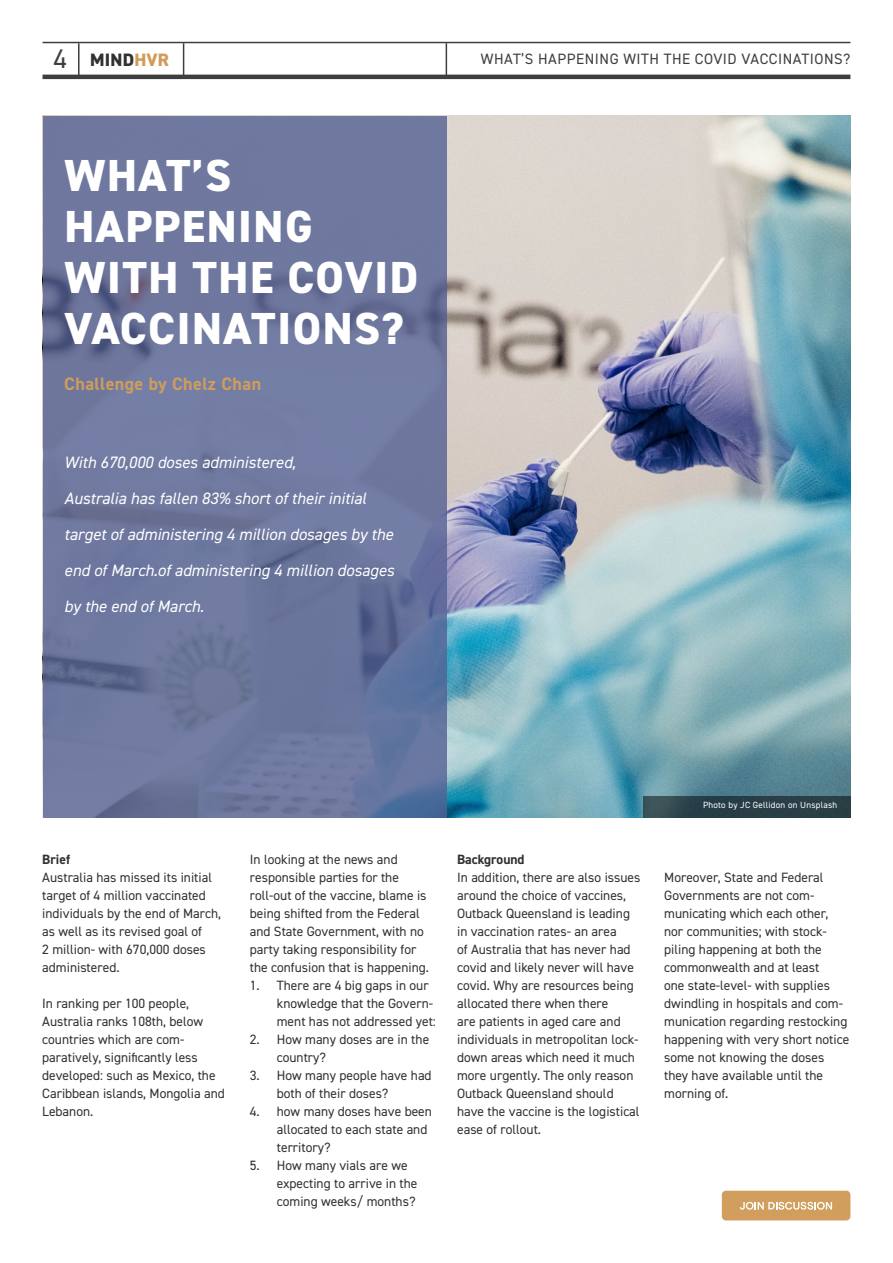
<style>
.page{position:relative;width:893px;height:1263px;background:#fff}
.page>*{position:absolute;margin:0;border:0;box-sizing:border-box;transform-origin:0 0}
._36pt_TITLE{font:800 45px/51px "DIN2014";letter-spacing:.035em;color:#fff}
.NEWSLTR{font:700 18px "DIN2014";letter-spacing:.025em;color:#d09d5c}
.t1{font:800 18px "DIN2014";letter-spacing:.01em;color:#313131}
.Body_intro{font:italic 16.5px/36px "DIN2014";color:#fff}
._36pt_TITLE-2{font:15px "DIN2014";letter-spacing:.035em;color:#3e3e3f}
.Body_intro-2{font:13.5px/18px "DIN2014";color:#313131}
.Body_intro-3{font:700 13.5px "DIN2014";color:#313131}
.NEWSLTR-2{font:9px "DIN2014";letter-spacing:.025em;color:#fff}
.s1{font-weight:400;font-size:27px;color:#3e3e3f}
.s2{color:#d09d5c}
</style>
<div class="page">
<img style="left:42px;top:116px;width:808px;height:701px">
<svg style="left:43px;top:116px;width:403px;height:701px;background:#6c769d"></svg>
<hr style="left:43px;top:42px;width:807px;height:1px;background:#3e3e3f">
<hr style="left:78px;top:43px;width:2px;height:34px;background:#3e3e3f">
<hr style="left:183px;top:43px;width:1px;height:34px;background:#3e3e3f">
<hr style="left:446px;top:43px;width:1px;height:34px;background:#3e3e3f">
<hr style="left:43px;top:75px;width:807px;height:4px;background:#3e3e3f">
<div style="left:722px;top:1191px;width:128px;height:29px;background:#d19e5e;border-radius:4px"></div>
<svg style="left:740px;top:1202px;width:92px;height:8px"></svg>
<div style="left:643px;top:796px;width:207px;height:21px;background:linear-gradient(to right,#314a51,#253941)"></div>
<h2 class="t1" style="left:54px;top:48px;width:117px"><span class="s1">4</span> MIND<span class="s2">HVR</span></h2>
<p class="_36pt_TITLE-2" style="left:481px;top:49px;width:371px">WHAT’S HAPPENING WITH THE COVID VACCINATIONS?</p>
<p class="_36pt_TITLE" style="left:65px;top:150px;width:355px">WHAT’S<br>HAPPENING<br>WITH THE COVID<br>VACCINATIONS?</p>
<p class="NEWSLTR" style="left:64px;top:372px;width:198px">Challenge by Chelz Chan</p>
<p class="Body_intro" style="left:64px;top:444px;width:331px">With 670,000 doses administered,<br>Australia has fallen 83% short of their initial target of administering 4 million dosages by the end of March.of administering 4 million dosages by the end of March.</p>
<p class="Body_intro-3" style="left:42px;top:850px;width:29px">Brief</p>
<p class="Body_intro-2" style="left:42px;top:868px;width:180px">Australia has missed its initial target of 4 million vaccinated individuals by the end of March, as well as its revised goal of<br>2 million- with 670,000 doses administered.</p>
<p class="Body_intro-2" style="left:42px;top:994px;width:184px">In ranking per 100 people,<br>Australia ranks 108th, below countries which are com&shy;paratively, significantly less developed: such as Mexico, the<br>Caribbean islands, Mongolia and<br>Lebanon.</p>
<p class="Body_intro-2" style="left:250px;top:850px;width:181px">In looking at the news and responsible parties for the roll-out of the vaccine, blame is being shifted from the Federal and State Government, with no party taking responsibility for the confusion that is happening.</p>
<p class="Body_intro-2" style="left:277px;top:976px;width:161px;text-indent:-27px">1. There are 4 big gaps in our knowledge that the Govern&shy;ment has not addressed yet:</p>
<p class="Body_intro-2" style="left:277px;top:1030px;width:154px;text-indent:-27px">2. How many doses are in the country?</p>
<p class="Body_intro-2" style="left:277px;top:1066px;width:156px;text-indent:-27px">3. How many people have had both of their doses?</p>
<p class="Body_intro-2" style="left:277px;top:1102px;width:157px;text-indent:-27px">4. how many doses have been allocated to each state and territory?</p>
<p class="Body_intro-2" style="left:277px;top:1156px;width:142px;text-indent:-27px">5. How many vials are we expecting to arrive in the coming weeks/ months?</p>
<p class="NEWSLTR-2" style="left:703px;top:799px;width:136px">Photo by JC Gellidon on Unsplash</p>
<p class="Body_intro-3" style="left:457px;top:850px;width:69px">Background</p>
<p class="Body_intro-2" style="left:457px;top:868px;width:185px">In addition, there are also issues around the choice of vaccines,<br>Outback Queensland is leading in vaccination rates- an area<br>of Australia that has never had covid and likely never will have covid. Why are resources being allocated there when there<br>are patients in aged care and individuals in metropolitan lock&shy;down areas which need it much more urgently. The only reason<br>Outback Queensland should have the vaccine is the logistical ease of rollout.</p>
<p class="Body_intro-2" style="left:664px;top:868px;width:187px">Moreover, State and Federal<br>Governments are not com&shy;municating which each other, nor communities; with stock&shy;piling happening at both the commonwealth and at least<br>one state-level- with supplies dwindling in hospitals and com&shy;munication regarding restocking happening with very short notice some not knowing the doses they have available until the morning of.</p>
</div>
